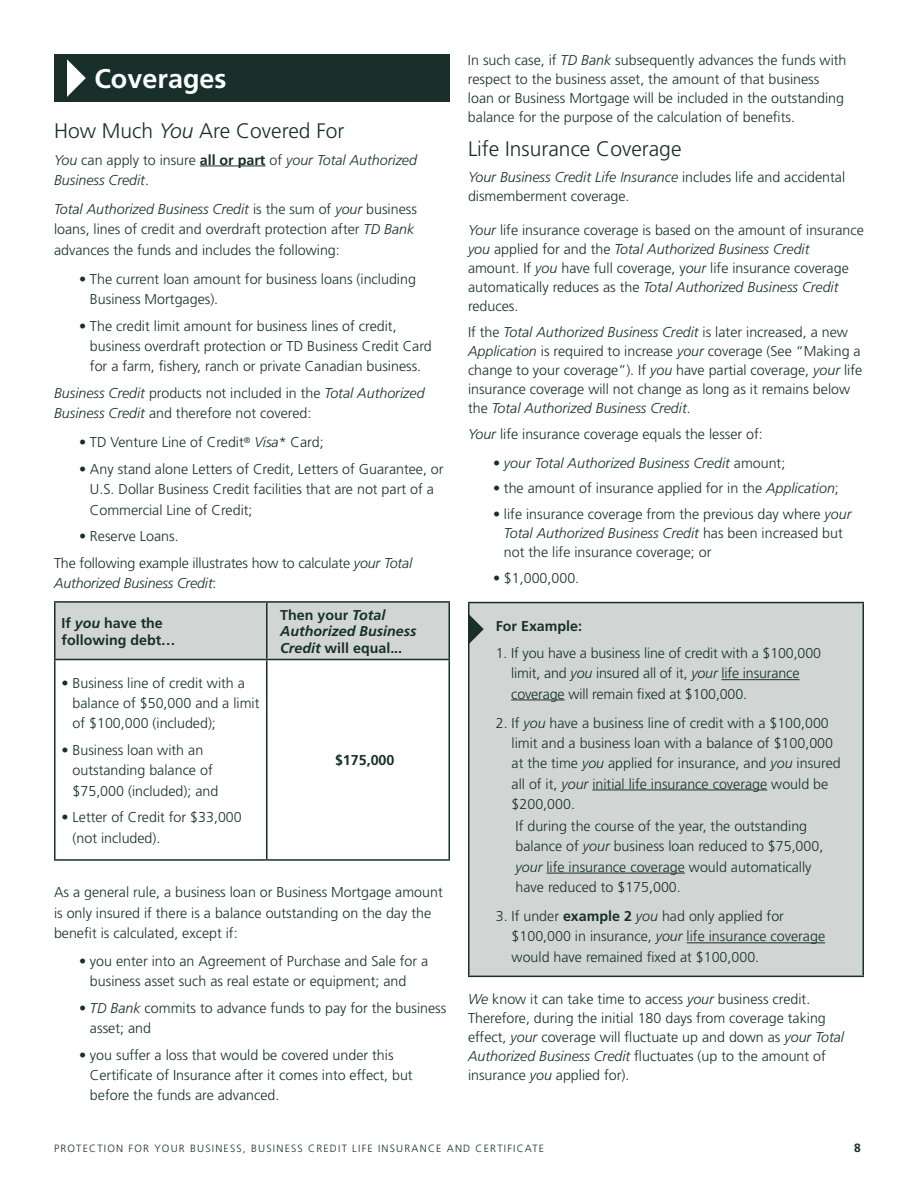
<style>
.page{position:relative;width:918px;height:1188px;background:#fff}
.page>*{position:absolute;margin:0;border:0;box-sizing:border-box;transform-origin:0 0}
.t1{font:700 27px "Frutiger";color:#fff}
.t2{font:300 21px "Frutiger";color:#183029}
.t3{font:300 14.25px/20.2px "Frutiger";color:#183029}
.t4{font:italic 300 14.25px/20.2px "Frutiger";color:#183029}
.t5{font:italic 700 14.25px/16.5px "Frutiger";color:#183029}
.t6{font:700 14.25px/16.5px "Frutiger";color:#183029}
.t7{font:700 12px "Frutiger";color:#183029}
.t8{font:300 10.5px "Frutiger";letter-spacing:.115em;color:#183029}
.s1{font-style:italic}
.s2{font-style:normal}
.s3{font-weight:700;font-style:normal}
.s4{font-weight:700}
</style>
<div class="page">
<hr style="left:200px;top:166px;width:66px;height:1px;background:#183029">
<div style="left:54px;top:54px;width:396px;height:48px;background:#183029"></div>
<svg style="left:67px;top:59px;width:19px;height:38px"></svg>
<div style="left:56px;top:603px;width:392px;height:56px;background:#d1d6d4"></div>
<svg style="left:56px;top:660px;width:392px;height:1px"></svg>
<hr style="left:54px;top:601px;width:213px;height:2px;background:#183029">
<hr style="left:54px;top:603px;width:2px;height:56px;background:#183029">
<hr style="left:267px;top:601px;width:183px;height:2px;background:#183029">
<hr style="left:266px;top:603px;width:2px;height:56px;background:#183029">
<hr style="left:448px;top:603px;width:2px;height:56px;background:#183029">
<hr style="left:54px;top:659px;width:213px;height:1px;background:#183029">
<hr style="left:54px;top:660px;width:2px;height:199px;background:#183029">
<hr style="left:267px;top:659px;width:183px;height:1px;background:#183029">
<hr style="left:266px;top:660px;width:2px;height:199px;background:#183029">
<hr style="left:448px;top:660px;width:2px;height:199px;background:#183029">
<hr style="left:54px;top:859px;width:213px;height:2px;background:#183029">
<hr style="left:267px;top:859px;width:183px;height:2px;background:#183029">
<div style="left:469px;top:603px;width:394px;height:373px;background:#d1d6d4"></div>
<hr style="left:468px;top:602px;width:396px;height:1px;background:#183029">
<hr style="left:468px;top:603px;width:1px;height:373px;background:#183029">
<hr style="left:862px;top:603px;width:2px;height:373px;background:#183029">
<hr style="left:468px;top:976px;width:396px;height:1px;background:#183029">
<hr style="left:722px;top:679px;width:78px;height:1px;background:#183029">
<hr style="left:511px;top:700px;width:54px;height:1px;background:#183029">
<hr style="left:592px;top:790px;width:175px;height:1px;background:#183029">
<hr style="left:546px;top:873px;width:139px;height:1px;background:#183029">
<hr style="left:687px;top:942px;width:138px;height:1px;background:#183029">
<svg style="left:469px;top:613px;width:15px;height:32px"></svg>
<h1 class="t1" style="left:94px;top:63px;width:134px">Coverages</h1>
<h2 class="t2" style="left:54px;top:118px;width:292px">How Much <span class="s1">You</span> Are Covered For</h2>
<p class="t4" style="left:54px;top:149px;width:365px">You <span class="s2">can apply to insure</span> <span class="s3">all or part</span> <span class="s2">of</span> your Total Authorized<br>Business Credit<span class="s2">.</span></p>
<p class="t3" style="left:54px;top:199px;width:364px"><span class="s1">Total Authorized Business Credit</span> is the sum of <span class="s1">your</span> business loans, lines of credit and overdraft protection after <span class="s1">TD Bank </span>advances the funds and includes the following:</p>
<p class="t3" style="left:90px;top:269px;width:327px;text-indent:-11px">• The current loan amount for business loans (including<br>Business Mortgages).</p>
<p class="t3" style="left:90px;top:316px;width:343px;text-indent:-11px">• The credit limit amount for business lines of credit, business overdraft protection or TD Business Credit Card for a farm, fishery, ranch or private Canadian business.</p>
<p class="t3" style="left:54px;top:383px;width:372px"><span class="s1">Business Credit</span> products not included in the <span class="s1">Total Authorized<br>Business Credit</span> and therefore not covered:</p>
<p class="t3" style="left:79px;top:432px;width:246px">• TD Venture Line of Credit<sup>®</sup> <span class="s1">Visa</span>* Card;</p>
<p class="t3" style="left:90px;top:459px;width:355px;text-indent:-11px">• Any stand alone Letters of Credit, Letters of Guarantee, or<br>U.S. Dollar Business Credit facilities that are not part of a<br>Commercial Line of Credit;</p>
<p class="t3" style="left:54px;top:523px;width:360px;line-height:26.7px;text-indent:25px">• Reserve Loans.<br>The following example illustrates how to calculate <span class="s1">your Total</span></p>
<p class="t4" style="left:54px;top:573px;width:164px">Authorized Business Credit<span class="s2">:</span></p>
<p class="t6" style="left:62px;top:615px;width:116px">If <span class="s1">you</span> have the following debt…</p>
<p class="t5" style="left:280px;top:606px;width:138px"><span class="s2">Then your</span> Total<br>Authorized Business<br>Credit <span class="s2">will equal...</span></p>
<p class="t3" style="left:73px;top:673px;width:188px;text-indent:-11px">• Business line of credit with a balance of $50,000 and a limit of $100,000 (included);</p>
<p class="t3" style="left:73px;top:740px;width:147px;text-indent:-11px">• Business loan with an outstanding balance of $75,000 (included); and</p>
<p class="t3" style="left:73px;top:807px;width:171px;text-indent:-11px">• Letter of Credit for $33,000 (not included).</p>
<p class="t6" style="left:335px;top:752px;width:61px">$175,000</p>
<p class="t3" style="left:54px;top:882px;width:390px">As a general rule, a business loan or Business Mortgage amount is only insured if there is a balance outstanding on the day the benefit is calculated, except if:</p>
<p class="t3" style="left:90px;top:951px;width:340px;text-indent:-11px">• you enter into an Agreement of Purchase and Sale for a business asset such as real estate or equipment; and</p>
<p class="t3" style="left:90px;top:998px;width:358px;text-indent:-11px">• <span class="s1">TD Bank</span> commits to advance funds to pay for the business asset; and</p>
<p class="t3" style="left:90px;top:1045px;width:324px;text-indent:-11px">• you suffer a loss that would be covered under this<br>Certificate of Insurance after it comes into effect, but before the funds are advanced.</p>
<p class="t3" style="left:468px;top:51px;width:380px;line-height:19px">In such case, if <span class="s1">TD Bank</span> subsequently advances the funds with respect to the business asset, the amount of that business loan or Business Mortgage will be included in the outstanding balance for the purpose of the calculation of benefits.</p>
<h2 class="t2" style="left:468px;top:137px;width:215px">Life Insurance Coverage</h2>
<p class="t3" style="left:468px;top:168px;width:379px;line-height:19px"><span class="s1">Your Business Credit Life Insurance</span> includes life and accidental dismemberment coverage.</p>
<p class="t3" style="left:468px;top:220px;width:397px;line-height:19px"><span class="s1">Your</span> life insurance coverage is based on the amount of insurance <span class="s1">you</span> applied for and the <span class="s1">Total Authorized Business Credit </span>amount. If <span class="s1">you</span> have full coverage, y<span class="s1">our</span> life insurance coverage automatically reduces as the <span class="s1">Total Authorized Business Credit </span>reduces.</p>
<p class="t3" style="left:468px;top:322px;width:396px;line-height:19px">If the <span class="s1">Total Authorized Business Credit</span> is later increased, a new <span class="s1">Application</span> is required to increase <span class="s1">your</span> coverage (See “Making a change to your coverage”). If <span class="s1">you</span> have partial coverage, <span class="s1">your</span> life insurance coverage will not change as long as it remains below the <span class="s1">Total Authorized Business Credit</span>.</p>
<p class="t3" style="left:468px;top:424px;width:296px"><span class="s1">Your</span> life insurance coverage equals the lesser of:</p>
<p class="t4" style="left:493px;top:453px;width:294px"><span class="s2">•</span> your Total Authorized Business Credit <span class="s2">amount;</span></p>
<p class="t3" style="left:493px;top:478px;width:347px">• the amount of insurance applied for in the <span class="s1">Application</span>;</p>
<p class="t3" style="left:504px;top:505px;width:349px;line-height:19px;text-indent:-11px">• life insurance coverage from the previous day where <span class="s1">your<br>Total Authorized Business Credit</span> has been increased but not the life insurance coverage; or</p>
<p class="t3" style="left:493px;top:568px;width:88px">• $1,000,000.</p>
<p class="t6" style="left:496px;top:618px;width:88px">For Example:</p>
<p class="t3" style="left:511px;top:643px;width:311px;text-indent:-15px">1. If you have a business line of credit with a $100,000 limit, and <span class="s1">you</span> insured all of it, <span class="s1">your</span> life insurance coverage will remain fixed at $100,000.</p>
<p class="t3" style="left:512px;top:713px;width:331px;text-indent:-16px">2. If <span class="s1">you</span> have a business line of credit with a $100,000 limit and a business loan with a balance of $100,000 at the time <span class="s1">you</span> applied for insurance, and <span class="s1">you</span> insured all of it, <span class="s1">your</span> initial life insurance coverage would be $200,000.</p>
<p class="t3" style="left:516px;top:816px;width:309px">If during the course of the year, the outstanding balance of <span class="s1">your</span> business loan reduced to $75,000, <span class="s1">your</span> life insurance coverage would automatically have reduced to $175,000.</p>
<p class="t3" style="left:512px;top:906px;width:315px;text-indent:-16px">3. If under <span class="s4">example 2</span> <span class="s1">you</span> had only applied for $100,000 in insurance, <span class="s1">your</span> life insurance coverage would have remained fixed at $100,000.</p>
<p class="t3" style="left:468px;top:989px;width:378px;line-height:19px"><span class="s1">We</span> know it can take time to access <span class="s1">your</span> business credit.<br>Therefore, during the initial 180 days from coverage taking effect, <span class="s1">your</span> coverage will fluctuate up and down as <span class="s1">your Total Authorized Business Credit</span> fluctuates (up to the amount of insurance <span class="s1">you</span> applied for).</p>
<p class="t8" style="left:54px;top:1143px;width:492px">PROTECTION FOR YOUR BUSINESS, BUSINESS CREDIT LIFE INSURANCE AND CERTIFICATE</p>
<p class="t7" style="left:854px;top:1141px;width:8px">8</p>
</div>
